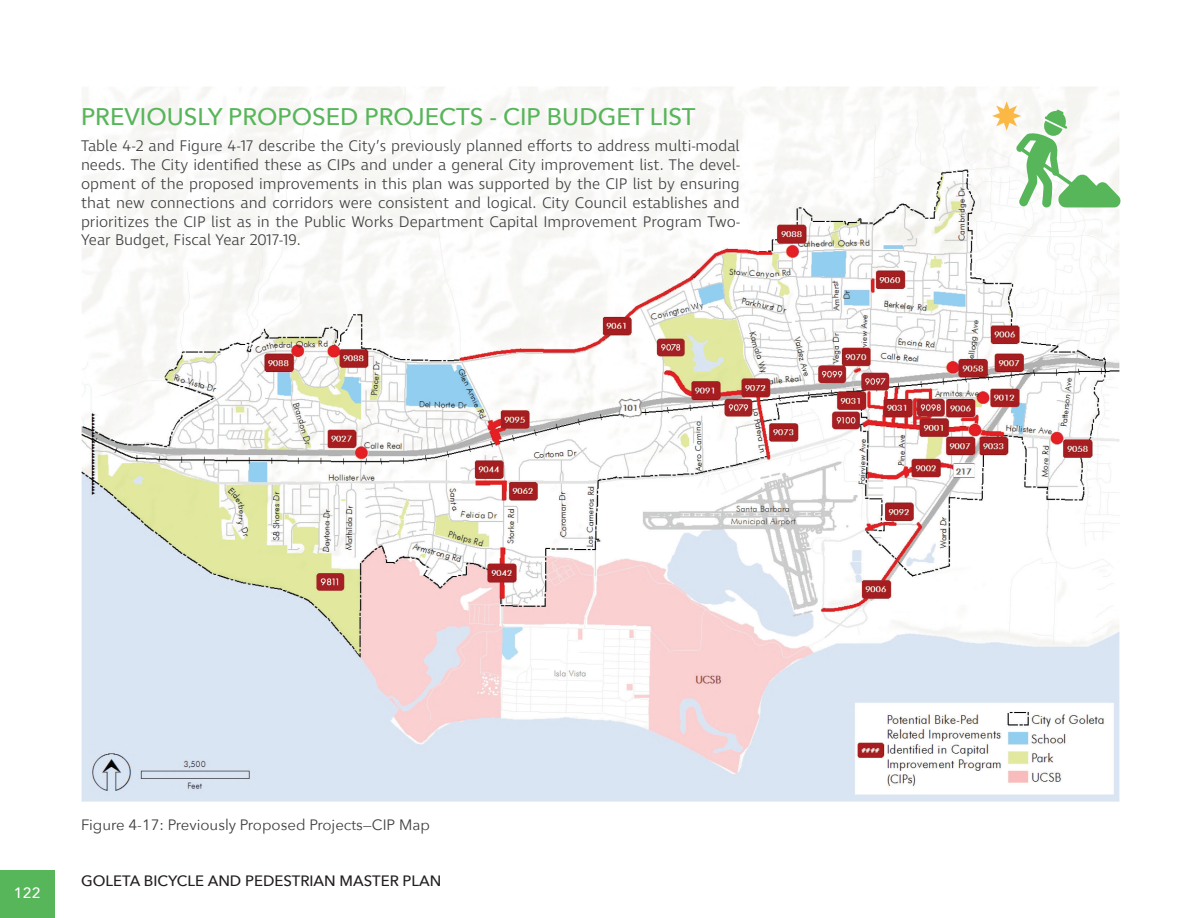
<style>
.page{position:relative;width:1188px;height:918px;background:#fff}
.page>*{position:absolute;margin:0;border:0;box-sizing:border-box;transform-origin:0 0}
._12_Header{font:500 24px "Avenir Next";color:#57b55a}
._12_Body_Text{font:300 15.75px/18.9px "Ingra";color:#3e3e3f;text-align:justify}
.t1{font:15px "Avenir Next";color:#3e3e3f}
.t2{font:500 15px "Avenir Next";color:#231f20}
.t3{font:500 15px "Avenir Next";color:#fff}
</style>
<div class="page">
<div style="left:0;top:871px;width:54px;height:47px;background:#57b55a"></div>
<img style="left:81px;top:87px;width:1038px;height:715px">
<svg style="left:992px;top:101px;width:129px;height:106px"></svg>
<p class="_12_Header" style="left:81px;top:96px;width:616px">PREVIOUSLY PROPOSED PROJECTS - CIP BUDGET LIST</p>
<p class="_12_Body_Text" style="left:81px;top:137px;width:660px">Table 4-2 and Figure 4-17 describe the City’s previously planned efforts to address multi-modal needs. The City identified these as CIPs and under a general City improvement list. The devel&shy;opment of the proposed improvements in this plan was supported by the CIP list by ensuring that new connections and corridors were consistent and logical. City Council establishes and prioritizes the CIP list as in the Public Works Department Capital Improvement Program Two-Year Budget, Fiscal Year 2017-19.</p>
<p class="t3" style="left:14px;top:880px;width:28px">122</p>
<p class="t1" style="left:81px;top:812px;width:350px">Figure 4-17: Previously Proposed Projects—CIP Map</p>
<p class="t2" style="left:81px;top:868px;width:362px">GOLETA BICYCLE AND PEDESTRIAN MASTER PLAN</p>
</div>
